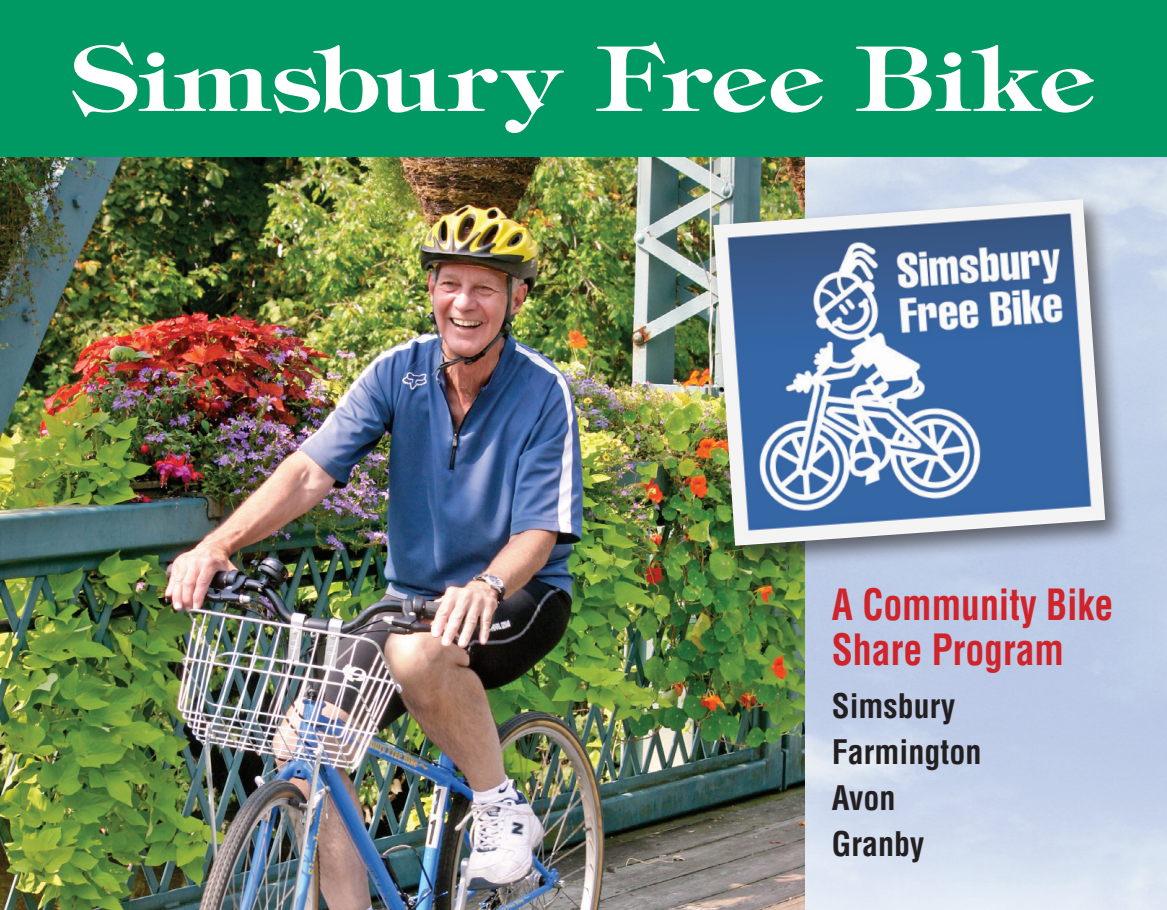
<style>
.page{position:relative;width:1167px;height:910px;background:#fff}
.page>*{position:absolute;margin:0;border:0;box-sizing:border-box;transform-origin:0 0}
.t1{font:600 90px "Tiffany";color:#fff;scale:1.15 1}
.t2{font:700 condensed 42px/45px "Helvetica";color:#d1232a;scale:.9 1}
.t3{font:700 condensed 33px/45.9px "Helvetica";color:#231f20}
</style>
<div class="page">
<img style="left:804px;top:157px;width:362px;height:752px">
<img style="left:0;top:157px;width:804px;height:752px">
<div style="left:0;top:0;width:1166px;height:157px;background:#009863"></div>
<div style="left:706px;top:194px;width:423px;height:378px;background:#231f20;opacity:.62"></div>
<img style="left:713px;top:199px;width:392px;height:346px">
<h1 class="t1" style="left:71px;top:22px;width:893px">Simsbury Free Bike</h1>
<p class="t2" style="left:831px;top:581px;width:314px">A Community Bike<br>Share Program</p>
<p class="t3" style="left:831px;top:682px;width:151px">Simsbury<br>Farmington<br>Avon<br>Granby</p>
</div>
